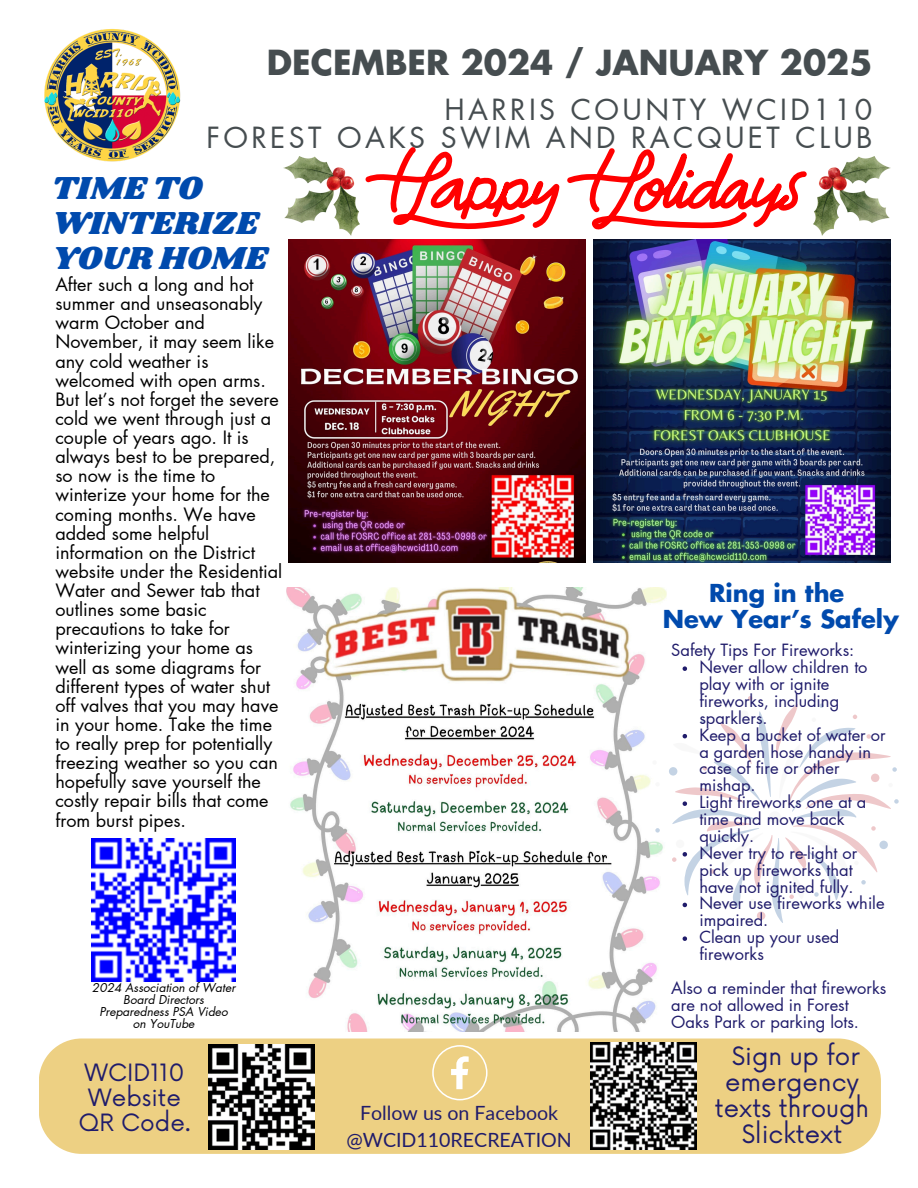
<style>
.page{position:relative;width:918px;height:1188px;background:#fff}
.page>*{position:absolute;margin:0;border:0;box-sizing:border-box;transform-origin:0 0}
.t1{font:700 33.75px "Futura LT Pro";color:#464d50}
.t2{font:33px/34.8px "Shrikhand";color:#004aad}
.t3{font:28.5px/28.2px "Futura LT Pro";letter-spacing:.12em;color:#464d50;text-align:right}
.t4{font:24.6px/25.8px "Now";color:#201c6b;text-align:center}
.t5{font:700 24.15px/25.8px "Futura LT Pro";color:#004aad;text-align:center}
.t6{font:23.25px/24.8px "Now";color:#201c6b;text-align:center}
.t7{font:19.65px/27px "Lato";color:#201c6b;text-align:center}
.t8{font:18px/19.2px "Futura LT Pro";color:#000}
.t9{font:16.5px/16.8px "Futura LT Pro";color:#201c6b}
.t10{font:italic 12px/12px "Futura LT Pro";color:#000;text-align:center}
</style>
<div class="page">
<img style="left:44px;top:29px;width:137px;height:133px">
<div style="left:39px;top:1039px;width:842px;height:115px;background:#edd083"></div>
<img style="left:208px;top:1044px;width:106px;height:106px">
<svg style="left:432px;top:1045px;width:55px;height:55px;background:#f0d898"></svg>
<img style="left:590px;top:1043px;width:107px;height:106px">
<img style="left:287px;top:587px;width:379px;height:444px">
<img style="left:92px;top:839px;width:144px;height:142px">
<svg style="left:655px;top:703px;width:244px;height:220px"></svg>
<svg style="left:652px;top:710px;width:241px;height:193px"></svg>
<img style="left:289px;top:239px;width:297px;height:323px">
<img style="left:593px;top:239px;width:297px;height:323px">
<svg style="left:365px;top:147px;width:194px;height:82px"></svg>
<svg style="left:567px;top:148px;width:240px;height:82px"></svg>
<img style="left:814px;top:157px;width:76px;height:79px">
<svg style="left:683px;top:666px;width:4px;height:5px"></svg>
<svg style="left:683px;top:734px;width:4px;height:4px"></svg>
<svg style="left:683px;top:801px;width:4px;height:5px"></svg>
<svg style="left:683px;top:852px;width:4px;height:5px"></svg>
<svg style="left:683px;top:903px;width:4px;height:4px"></svg>
<svg style="left:683px;top:936px;width:4px;height:5px"></svg>
<img style="left:283px;top:157px;width:77px;height:79px">
<h3 class="t1" style="left:267px;top:47px;width:607px">DECEMBER 2024 / JANUARY 2025</h3>
<h1 class="t3" style="left:206px;top:96px;width:668px">HARRIS COUNTY WCID110<br>FOREST OAKS SWIM AND RACQUET CLUB</h1>
<p class="t2" style="left:52px;top:172px;width:217px">TIME TO<br>WINTERIZE<br>YOUR HOME</p>
<p class="t8" style="left:55px;top:276px;width:228px">After such a long and hot summer and unseasonably warm October and<br>November, it may seem like any cold weather is welcomed with open arms.<br>But let’s not forget the severe cold we went through just a couple of years ago. It is always best to be prepared, so now is the time to winterize your home for the coming months. We have added some helpful information on the District website under the Residential<br>Water and Sewer tab that outlines some basic precautions to take for winterizing your home as well as some diagrams for different types of water shut off valves that you may have in your home. Take the time to really prep for potentially freezing weather so you can hopefully save yourself the costly repair bills that come from burst pipes.</p>
<p class="t10" style="left:92px;top:982px;width:145px">2024 Association of Water<br>Board Directors<br>Preparedness PSA Video on YouTube</p>
<h2 class="t6" style="left:79px;top:1062px;width:113px">WCID110<br>Website<br>QR Code.</h2>
<p class="t7" style="left:346px;top:1099px;width:227px">Follow us on Facebook @WCID110RECREATION</p>
<p class="t5" style="left:663px;top:581px;width:237px">Ring in the<br>New Year’s Safely</p>
<p class="t9" style="left:671px;top:643px;width:185px">Safety Tips For Fireworks:</p>
<p class="t9" style="left:699px;top:659px;width:170px">Never allow children to play with or ignite fireworks, including sparklers.</p>
<p class="t9" style="left:699px;top:727px;width:188px">Keep a bucket of water or a garden hose handy in case of fire or other mishap.</p>
<p class="t9" style="left:699px;top:794px;width:169px">Light fireworks one at a time and move back quickly.</p>
<p class="t9" style="left:699px;top:845px;width:159px">Never try to re-light or pick up fireworks that have not ignited fully.</p>
<p class="t9" style="left:699px;top:896px;width:187px">Never use fireworks while impaired.</p>
<p class="t9" style="left:699px;top:929px;width:142px">Clean up your used fireworks</p>
<h5 class="t9" style="left:671px;top:980px;width:217px">Also a reminder that fireworks are not allowed in Forest<br>Oaks Park or parking lots.</h5>
<p class="t4" style="left:715px;top:1045px;width:156px">Sign up for emergency texts through<br>Slicktext</p>
</div>
